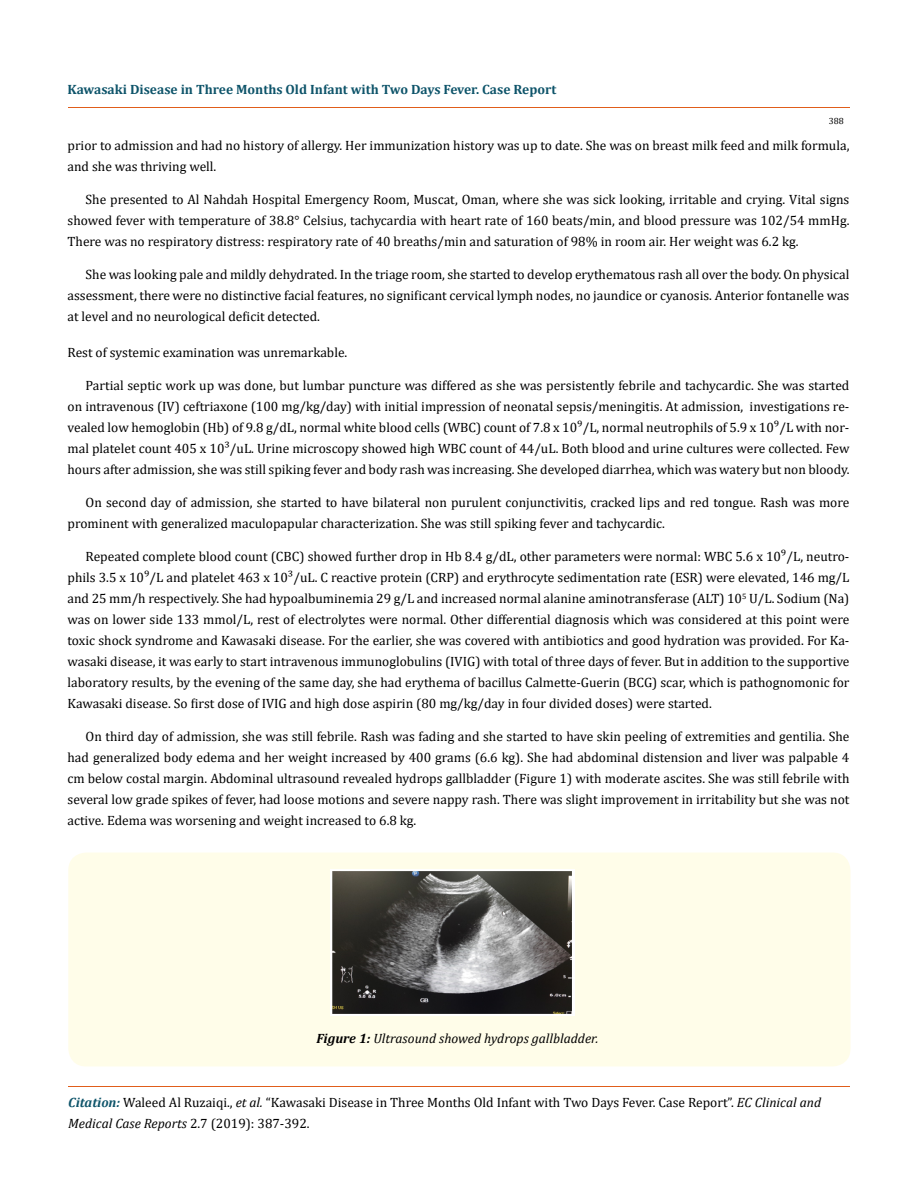
<style>
.page{position:relative;width:917px;height:1188px;background:#fff}
.page>*{position:absolute;margin:0;border:0;box-sizing:border-box;transform-origin:0 0}
.t1{font:13.5px/21px "Cambria";color:#000;text-align:justify}
.t2{font:700 13.5px "Cambria";color:#0e546a}
.t3{font:italic 13.5px "Cambria";color:#000}
.t4{font:9px "Cambria";color:#000}
.s1{font-weight:700}
.s2{font-weight:700;font-style:italic;color:#0e546a}
.s3{font-style:italic}
</style>
<div class="page">
<hr style="left:68px;top:108px;width:781px;height:1px;background:#e05d1a">
<hr style="left:68px;top:1086px;width:781px;height:1px;background:#e05d1a">
<div style="left:68px;top:853px;width:782px;height:213px;background:#fffde9;border-radius:18px"></div>
<img style="left:331px;top:869px;width:244px;height:147px">
<p class="t2" style="left:68px;top:80px;width:490px">Kawasaki Disease in Three Months Old Infant with Two Days Fever. Case Report</p>
<p class="t4" style="left:828px;top:116px;width:16px">388</p>
<p class="t1" style="left:68px;top:135px;width:783px">prior to admission and had no history of allergy. Her immunization history was up to date. She was on breast milk feed and milk formula, and she was thriving well.</p>
<p class="t1" style="left:68px;top:189px;width:783px;text-indent:18px">She presented to Al Nahdah Hospital Emergency Room, Muscat, Oman, where she was sick looking, irritable and crying. Vital signs showed fever with temperature of 38.8° Celsius, tachycardia with heart rate of 160 beats/min, and blood pressure was 102/54 mmHg.<br>There was no respiratory distress: respiratory rate of 40 breaths/min and saturation of 98% in room air. Her weight was 6.2 kg.</p>
<p class="t1" style="left:68px;top:264px;width:783px;text-indent:18px">She was looking pale and mildly dehydrated. In the triage room, she started to develop erythematous rash all over the body. On physical assessment, there were no distinctive facial features, no significant cervical lymph nodes, no jaundice or cyanosis. Anterior fontanelle was at level and no neurological deficit detected.</p>
<p class="t1" style="left:68px;top:342px;width:281px">Rest of systemic examination was unremarkable.</p>
<p class="t1" style="left:68px;top:375px;width:783px;text-indent:18px">Partial septic work up was done, but lumbar puncture was differed as she was persistently febrile and tachycardic. She was started on intravenous (IV) ceftriaxone (100 mg/kg/day) with initial impression of neonatal sepsis/meningitis. At admission, investigations re&shy;vealed low hemoglobin (Hb) of 9.8 g/dL, normal white blood cells (WBC) count of 7.8 x 10⁹/L, normal neutrophils of 5.9 x 10⁹/L with nor&shy;mal platelet count 405 x 10³/uL. Urine microscopy showed high WBC count of 44/uL. Both blood and urine cultures were collected. Few hours after admission, she was still spiking fever and body rash was increasing. She developed diarrhea, which was watery but non bloody.</p>
<p class="t1" style="left:68px;top:492px;width:783px;text-indent:18px">On second day of admission, she started to have bilateral non purulent conjunctivitis, cracked lips and red tongue. Rash was more prominent with generalized maculopapular characterization. She was still spiking fever and tachycardic.</p>
<p class="t1" style="left:68px;top:546px;width:783px;text-indent:18px">Repeated complete blood count (CBC) showed further drop in Hb 8.4 g/dL, other parameters were normal: WBC 5.6 x 10⁹/L, neutro&shy;phils 3.5 x 10⁹/L and platelet 463 x 10³/uL. C reactive protein (CRP) and erythrocyte sedimentation rate (ESR) were elevated, 146 mg/L and 25 mm/h respectively. She had hypoalbuminemia 29 g/L and increased normal alanine aminotransferase (ALT) 10<sup>5</sup> U/L. Sodium (Na) was on lower side 133 mmol/L, rest of electrolytes were normal. Other differential diagnosis which was considered at this point were toxic shock syndrome and Kawasaki disease. For the earlier, she was covered with antibiotics and good hydration was provided. For Ka&shy;wasaki disease, it was early to start intravenous immunoglobulins (IVIG) with total of three days of fever. But in addition to the supportive laboratory results, by the evening of the same day, she had erythema of bacillus Calmette-Guerin (BCG) scar, which is pathognomonic for Kawasaki disease. So first dose of IVIG and high dose aspirin (80 mg/kg/day in four divided doses) were started.</p>
<p class="t1" style="left:68px;top:726px;width:783px;text-indent:18px">On third day of admission, she was still febrile. Rash was fading and she started to have skin peeling of extremities and gentilia. She had generalized body edema and her weight increased by 400 grams (6.6 kg). She had abdominal distension and liver was palpable 4 cm below costal margin. Abdominal ultrasound revealed hydrops gallbladder (Figure 1) with moderate ascites. She was still febrile with several low grade spikes of fever, had loose motions and severe nappy rash. There was slight improvement in irritability but she was not active. Edema was worsening and weight increased to 6.8 kg.</p>
<p class="t3" style="left:316px;top:1029px;width:284px"><span class="s1">Figure 1:</span> Ultrasound showed hydrops gallbladder.</p>
<p class="t1" style="left:68px;top:1092px;width:754px"><span class="s2">Citation:</span> Waleed Al Ruzaiqi., <span class="s3">et al.</span> “Kawasaki Disease in Three Months Old Infant with Two Days Fever. Case Report”. <span class="s3">EC Clinical and<br>Medical Case Reports</span> 2.7 (2019): 387-392.</p>
</div>
